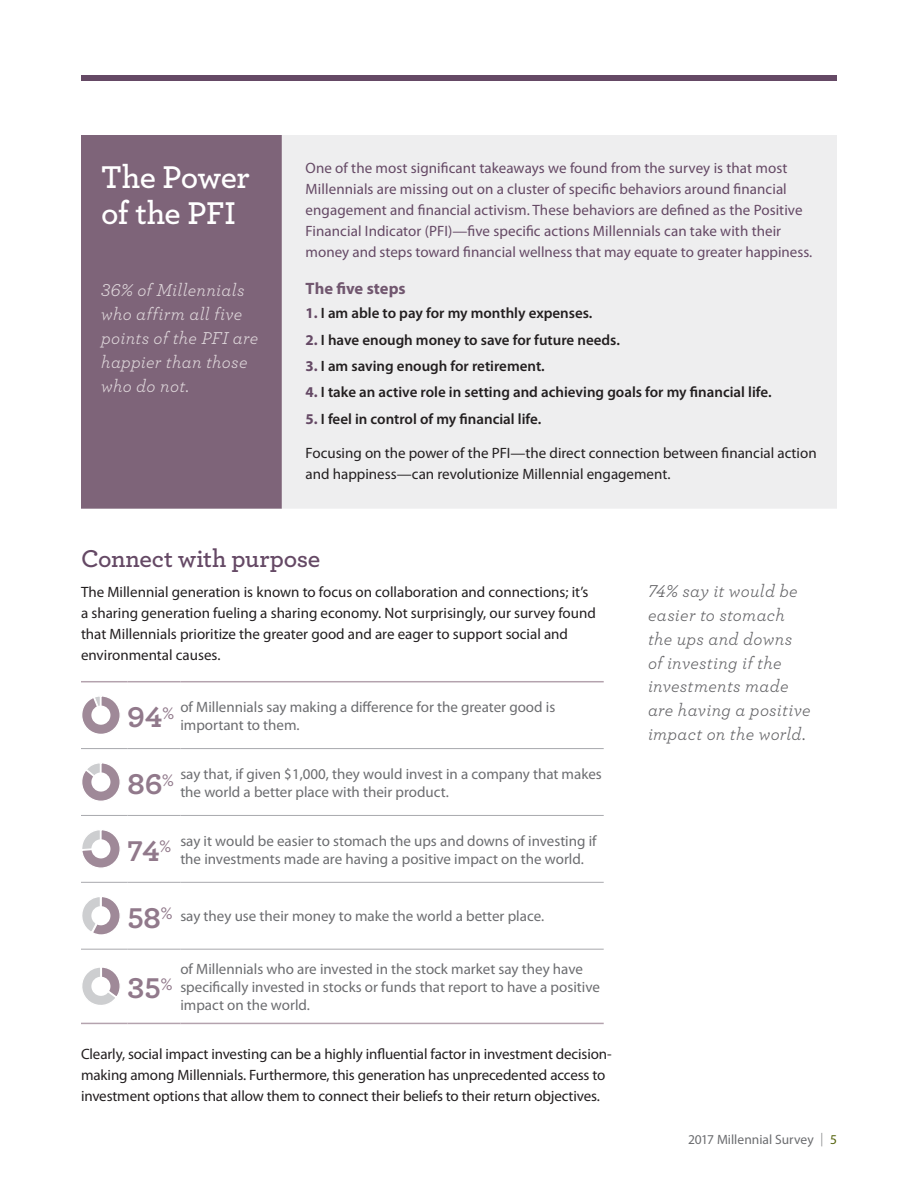
<style>
.page{position:relative;width:918px;height:1188px;background:#fff}
.page>*{position:absolute;margin:0;border:0;box-sizing:border-box;transform-origin:0 0}
.t1{font:600 33px/36px "Archer";letter-spacing:-.015em;color:#fff}
.t2{font:700 30px "Archer";color:#91798b}
.t3{font:600 25.5px "Archer";letter-spacing:-.01em;color:#654965}
.t4{font:italic 18px/24px "Archer";letter-spacing:.015em;color:#636366}
.t5{font:italic 18px/24px "Archer";letter-spacing:.015em;color:#dfd7db}
.t6{font:700 16.5px "Myriad Pro";color:#71576f}
.t7{font:15px/21px "Myriad Pro";color:#231f20}
.t8{font:15px/18px "Myriad Pro";color:#6c6d70}
.t9{font:15px/21px "Myriad Pro";letter-spacing:.005em;color:#654965}
.t10{font:600 15px "Myriad Pro";color:#231f20}
.t11{font:13.5px "Myriad Pro";color:#6c6d70}
.s1{font-weight:700;color:#654965}
.s2{font-family:"Archer";font-weight:700;font-size:30px;color:#91798b}
.s3{font-family:"Archer";font-weight:700;font-size:17.55px;color:#91798b}
.s4{font-weight:300}
.s5{color:#55640e}
</style>
<div class="page">
<div style="left:81px;top:76px;width:756px;height:5px;background:#654965"></div>
<hr style="left:81px;top:748px;width:46px;height:1px;background:#a8a9ad">
<hr style="left:127px;top:748px;width:53px;height:1px;background:#a8a9ad">
<hr style="left:180px;top:748px;width:424px;height:1px;background:#a8a9ad">
<hr style="left:81px;top:815px;width:46px;height:1px;background:#a8a9ad">
<hr style="left:127px;top:815px;width:53px;height:1px;background:#a8a9ad">
<hr style="left:180px;top:815px;width:424px;height:1px;background:#a8a9ad">
<hr style="left:81px;top:882px;width:46px;height:1px;background:#a8a9ad">
<hr style="left:127px;top:882px;width:53px;height:1px;background:#a8a9ad">
<hr style="left:180px;top:882px;width:424px;height:1px;background:#a8a9ad">
<hr style="left:81px;top:949px;width:46px;height:1px;background:#a8a9ad">
<hr style="left:127px;top:949px;width:53px;height:1px;background:#a8a9ad">
<hr style="left:180px;top:949px;width:424px;height:1px;background:#a8a9ad">
<hr style="left:81px;top:681px;width:46px;height:1px;background:#b4a3ae">
<hr style="left:127px;top:681px;width:53px;height:1px;background:#b4a3ae">
<hr style="left:180px;top:681px;width:424px;height:1px;background:#b4a3ae">
<hr style="left:81px;top:1023px;width:46px;height:1px;background:#b4a3ae">
<hr style="left:127px;top:1023px;width:53px;height:1px;background:#b4a3ae">
<hr style="left:180px;top:1023px;width:424px;height:1px;background:#b4a3ae">
<div style="left:81px;top:135px;width:201px;height:374px;background:#7e6479"></div>
<div style="left:282px;top:135px;width:555px;height:374px;background:#eeeeef"></div>
<svg style="left:82px;top:696px;width:38px;height:38px"></svg>
<div style="left:91px;top:706px;width:19px;height:19px;background:#fff;border-radius:50%"></div>
<svg style="left:82px;top:763px;width:38px;height:38px"></svg>
<div style="left:91px;top:772px;width:19px;height:20px;background:#fff;border-radius:50%"></div>
<svg style="left:82px;top:830px;width:38px;height:38px"></svg>
<div style="left:91px;top:839px;width:19px;height:19px;background:#fff;border-radius:50%"></div>
<svg style="left:82px;top:897px;width:38px;height:38px"></svg>
<svg style="left:82px;top:967px;width:38px;height:38px"></svg>
<p class="t1" style="left:101px;top:158px;width:150px">The Power of the PFI</p>
<p class="t9" style="left:306px;top:158px;width:508px">One of the most significant takeaways we found from the survey is that most Millennials are missing out on a cluster of specific behaviors around financial engagement and financial activism. These behaviors are defined as the Positive Financial Indicator (PFI)—five specific actions Millennials can take with their money and steps toward financial wellness that may equate to greater happiness.</p>
<p class="t5" style="left:101px;top:277px;width:159px">36% of Millennials who affirm all five points of the PFI are happier than those who do not.</p>
<h2 class="t6" style="left:306px;top:279px;width:102px">The five steps</h2>
<p class="t10" style="left:306px;top:305px;width:288px"><span class="s1">1.</span> I am able to pay for my monthly expenses.</p>
<p class="t10" style="left:306px;top:331px;width:316px"><span class="s1">2.</span> I have enough money to save for future needs.</p>
<p class="t10" style="left:306px;top:358px;width:241px"><span class="s1">3.</span> I am saving enough for retirement.</p>
<p class="t10" style="left:306px;top:384px;width:467px"><span class="s1">4.</span> I take an active role in setting and achieving goals for my financial life.</p>
<p class="t10" style="left:306px;top:410px;width:237px"><span class="s1">5.</span> I feel in control of my financial life.</p>
<p class="t7" style="left:306px;top:443px;width:513px">Focusing on the power of the PFI—the direct connection between financial action and happiness—can revolutionize Millennial engagement.</p>
<h3 class="t3" style="left:81px;top:539px;width:241px">Connect with purpose</h3>
<p class="t7" style="left:81px;top:581px;width:516px">The Millennial generation is known to focus on collaboration and connections; it’s a sharing generation fueling a sharing economy. Not surprisingly, our survey found that Millennials prioritize the greater good and are eager to support social and environmental causes.</p>
<p class="t4" style="left:648px;top:578px;width:164px">74% say it would be easier to stomach the ups and downs of investing if the investments made are having a positive impact on the world.</p>
<p class="t8" style="left:180px;top:698px;width:376px;text-indent:-53px"><span class="s2">94</span><span class="s3">%</span> of Millennials say making a difference for the greater good is important to them.</p>
<p class="t8" style="left:180px;top:765px;width:423px;text-indent:-53px"><span class="s2">86</span><span class="s3">%</span> say that, if given $1,000, they would invest in a company that makes the world a better place with their product.</p>
<p class="t8" style="left:180px;top:832px;width:418px;text-indent:-53px"><span class="s2">74</span><span class="s3">%</span> say it would be easier to stomach the ups and downs of investing if the investments made are having a positive impact on the world.</p>
<p class="t8" style="left:127px;top:908px;width:418px"><span class="s2">58</span><span class="s3">%</span> say they use their money to make the world a better place.</p>
<p class="t8" style="left:180px;top:960px;width:404px">of Millennials who are invested in the stock market say they have</p>
<p class="t8" style="left:161px;top:978px;width:441px"><span class="s3">%</span> specifically invested in stocks or funds that report to have a positive</p>
<p class="t8" style="left:180px;top:996px;width:131px">impact on the world.</p>
<p class="t7" style="left:81px;top:1044px;width:532px">Clearly, social impact investing can be a highly influential factor in investment decision&shy;making among Millennials. Furthermore, this generation has unprecedented access to investment options that allow them to connect their beliefs to their return objectives.</p>
<p class="t2" style="left:127px;top:965px;width:35px">35</p>
<p class="t11" style="left:688px;top:1132px;width:150px">2017 Millennial Survey <span class="s4">|</span> <span class="s5">5</span></p>
</div>
